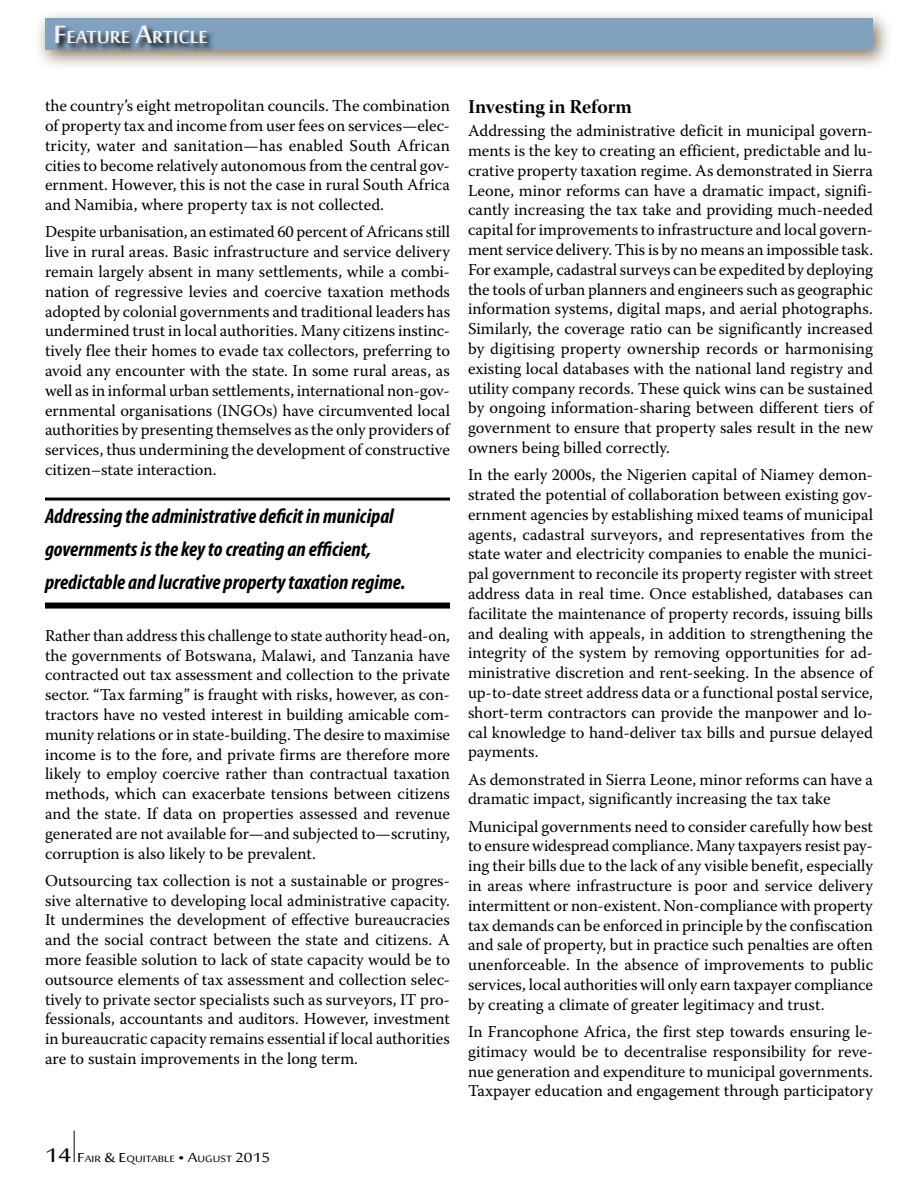
<style>
.page{position:relative;width:918px;height:1188px;background:#fff}
.page>*{position:absolute;margin:0;border:0;box-sizing:border-box;transform-origin:0 0}
.t1{font:700 24.15px "Sakkal Majalla";color:#f6efef}
.t2{font:italic 700 condensed 21px/33px "Myriad Pro";color:#000}
.t3{font:19.5px "Warnock Pro Bold Subh";color:#000}
.t4{font:16.5px/19.8px "Warnock Pro";color:#000;text-align:justify}
.t5{font:12.6px "Sakkal Majalla";color:#000;scale:1.2 1}
.s1{font-size:34.5px}
.s2{font-size:27px}
.s3{font-size:18px}
</style>
<div class="page">
<hr style="left:74px;top:1131px;width:1px;height:31px;background:#000">
<hr style="left:45px;top:498px;width:405px;height:3px;background:#000">
<div style="left:45px;top:603px;width:405px;height:6px;background:#000"></div>
<div style="left:34px;top:9px;width:859px;height:62px;background:#614827;opacity:.75"></div>
<div style="left:45px;top:18px;width:828px;height:32px;background:#80a2bf"></div>
<svg style="left:55px;top:26px;width:162px;height:27px"></svg>
<h1 class="t1" style="left:54px;top:24px;width:156px"><span class="s1">F</span>eature <span class="s1">A</span>rticle</h1>
<p class="t4" style="left:45px;top:96px;width:407px">the country’s eight metropolitan councils. The combination of property tax and income from user fees on services—elec&shy;tricity, water and sanitation—has enabled South African cities to become relatively autonomous from the central gov&shy;ernment. However, this is not the case in rural South Africa and Namibia, where property tax is not collected.</p>
<p class="t4" style="left:45px;top:222px;width:407px">Despite urbanisation, an estimated 60 percent of Africans still live in rural areas. Basic infrastructure and service delivery remain largely absent in many settlements, while a combi&shy;nation of regressive levies and coercive taxation methods adopted by colonial governments and traditional leaders has undermined trust in local authorities. Many citizens instinc&shy;tively flee their homes to evade tax collectors, preferring to avoid any encounter with the state. In some rural areas, as well as in informal urban settlements, international non-gov&shy;ernmental organisations (INGOs) have circumvented local authorities by presenting themselves as the only providers of services, thus undermining the development of constructive citizen–state interaction.</p>
<p class="t2" style="left:45px;top:500px;width:362px">Addressing the administrative deficit in municipal governments is the key to creating an efficient, predictable and lucrative property taxation regime.</p>
<p class="t4" style="left:45px;top:625px;width:407px">Rather than address this challenge to state authority head-on, the governments of Botswana, Malawi, and Tanzania have contracted out tax assessment and collection to the private sector. “Tax farming” is fraught with risks, however, as con&shy;tractors have no vested interest in building amicable com&shy;munity relations or in state-building. The desire to maximise income is to the fore, and private firms are therefore more likely to employ coercive rather than contractual taxation methods, which can exacerbate tensions between citizens and the state. If data on properties assessed and revenue generated are not available for—and subjected to—scrutiny, corruption is also likely to be prevalent.</p>
<p class="t4" style="left:45px;top:870px;width:407px">Outsourcing tax collection is not a sustainable or progres&shy;sive alternative to developing local administrative capacity.<br>It undermines the development of effective bureaucracies and the social contract between the state and citizens. A more feasible solution to lack of state capacity would be to outsource elements of tax assessment and collection selec&shy;tively to private sector specialists such as surveyors, IT pro&shy;fessionals, accountants and auditors. However, investment in bureaucratic capacity remains essential if local authorities are to sustain improvements in the long term.</p>
<p class="t3" style="left:468px;top:95px;width:166px">Investing in Reform</p>
<p class="t4" style="left:468px;top:121px;width:407px">Addressing the administrative deficit in municipal govern&shy;ments is the key to creating an efficient, predictable and lu&shy;crative property taxation regime. As demonstrated in Sierra Leone, minor reforms can have a dramatic impact, signifi&shy;cantly increasing the tax take and providing much-needed capital for improvements to infrastructure and local govern&shy;ment service delivery. This is by no means an impossible task.<br>For example, cadastral surveys can be expedited by deploying the tools of urban planners and engineers such as geographic information systems, digital maps, and aerial photographs.<br>Similarly, the coverage ratio can be significantly increased by digitising property ownership records or harmonising existing local databases with the national land registry and utility company records. These quick wins can be sustained by ongoing information-sharing between different tiers of government to ensure that property sales result in the new owners being billed correctly.</p>
<p class="t4" style="left:468px;top:465px;width:407px">In the early 2000s, the Nigerien capital of Niamey demon&shy;strated the potential of collaboration between existing gov&shy;ernment agencies by establishing mixed teams of municipal agents, cadastral surveyors, and representatives from the state water and electricity companies to enable the munici&shy;pal government to reconcile its property register with street address data in real time. Once established, databases can facilitate the maintenance of property records, issuing bills and dealing with appeals, in addition to strengthening the integrity of the system by removing opportunities for ad&shy;ministrative discretion and rent-seeking. In the absence of up-to-date street address data or a functional postal service, short-term contractors can provide the manpower and lo&shy;cal knowledge to hand-deliver tax bills and pursue delayed payments.</p>
<p class="t4" style="left:468px;top:769px;width:406px">As demonstrated in Sierra Leone, minor reforms can have a dramatic impact, significantly increasing the tax take</p>
<p class="t4" style="left:468px;top:816px;width:407px">Municipal governments need to consider carefully how best to ensure widespread compliance. Many taxpayers resist pay&shy;ing their bills due to the lack of any visible benefit, especially in areas where infrastructure is poor and service delivery intermittent or non-existent. Non-compliance with property tax demands can be enforced in principle by the confiscation and sale of property, but in practice such penalties are often unenforceable. In the absence of improvements to public services, local authorities will only earn taxpayer compliance by creating a climate of greater legitimacy and trust.</p>
<p class="t4" style="left:468px;top:1021px;width:407px">In Francophone Africa, the first step towards ensuring le&shy;gitimacy would be to decentralise responsibility for reve&shy;nue generation and expenditure to municipal governments.<br>Taxpayer education and engagement through participatory</p>
<p class="t5" style="left:45px;top:1152px;width:189px"><span class="s2">14</span> <span class="s3">F</span>air <span class="s3">&amp; E</span>quitable <span class="s3">• A</span>ugust <span class="s3">2015</span></p>
</div>
